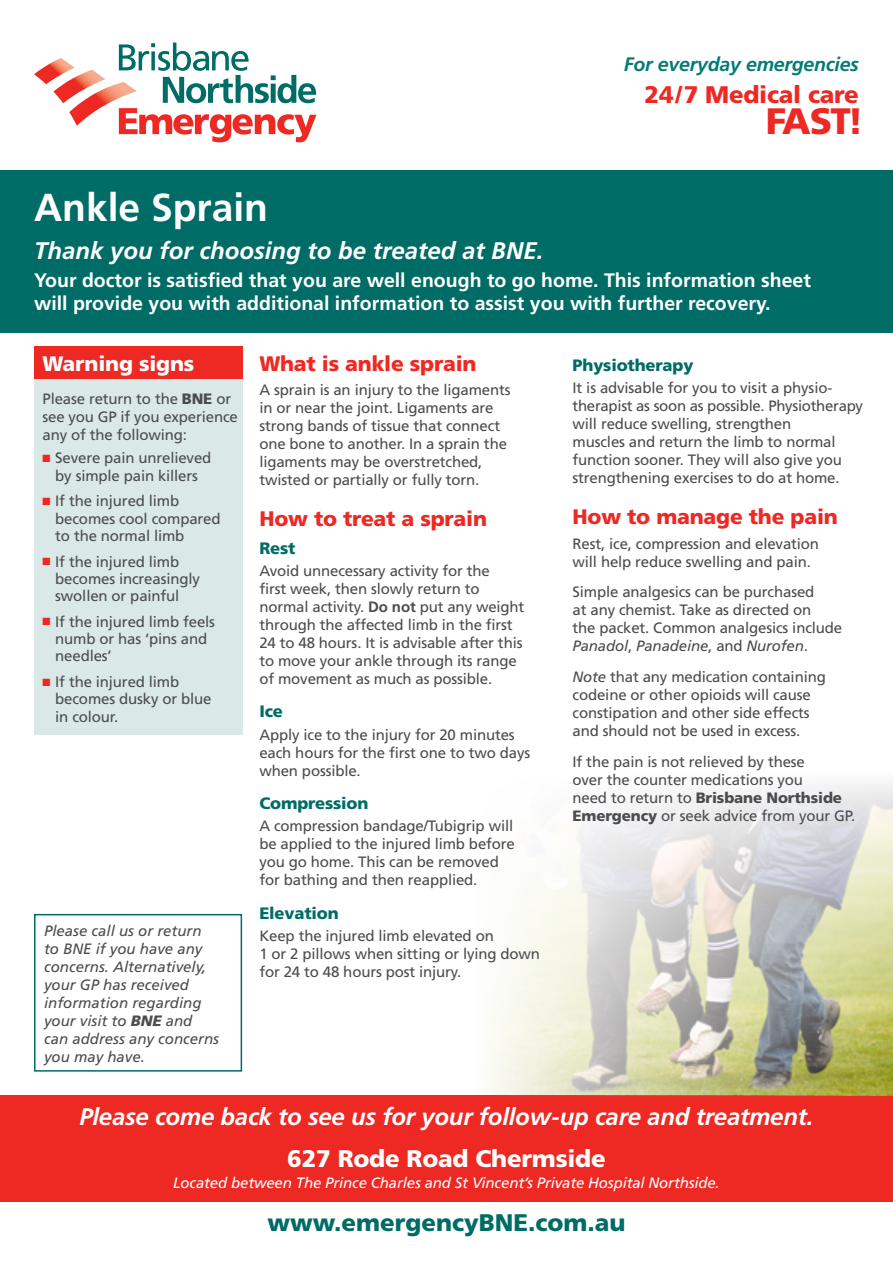
<style>
.page{position:relative;width:893px;height:1263px;background:#fff}
.page>*{position:absolute;margin:0;border:0;box-sizing:border-box;transform-origin:0 0}
.Main_Heading{font:700 39px "Frutiger";color:#fff}
.t1{font:900 36.75px "Frutiger";color:#ee2823}
.t2{font:italic 700 24px "Frutiger";letter-spacing:-.01em;color:#fff}
.t3{font:900 24px "Frutiger";color:#006c66}
.t4{font:900 24px "Frutiger";letter-spacing:-.01em;color:#fff}
.t5{font:900 24px "Frutiger";letter-spacing:-.01em;color:#ee2823}
.Subhead_RED{font:900 21px "Frutiger";letter-spacing:-.01em;color:#ee2823}
.SAFTEY_TIPS{font:900 21px "Frutiger";letter-spacing:-.01em;color:#fff}
.t6{font:700 19.5px/23.2px "Frutiger";color:#fff}
.t7{font:italic 700 19.5px "Frutiger";letter-spacing:-.01em;color:#047b77}
.Subhead_GREEN{font:900 16.5px "Frutiger";letter-spacing:-.01em;color:#006c66}
.Body_text{font:15px/18px "Frutiger";letter-spacing:-.01em;color:#4b4c4d}
.t8{font:italic 15px/18px "Frutiger";color:#4b4c4d}
.t9{font:italic 15px "Frutiger";letter-spacing:-.01em;color:#fff}
.Body_BEFORE{font:15px/18px "Frutiger";letter-spacing:-.01em;color:#4b4c4d}
.s1{font-weight:900}
.s2{color:#ee2823}
.s3{font-weight:700}
.s4{font-style:italic}
</style>
<div class="page">
<div style="left:0;top:170px;width:893px;height:163px;background:#006c66"></div>
<svg style="left:34px;top:43px;width:282px;height:99px"></svg>
<div style="left:0;top:1095px;width:893px;height:106px;background:#ee2823"></div>
<img style="left:488px;top:783px;width:404px;height:312px">
<div style="left:34px;top:914px;width:208px;height:157px;border:2px solid #006c66"></div>
<div style="left:34px;top:346px;width:208px;height:33px;background:#ee2823"></div>
<div style="left:34px;top:379px;width:208px;height:355px;background:#dbe8e8"></div>
<p class="Main_Heading" style="left:34px;top:184px;width:236px">Ankle Sprain</p>
<h3 class="t7" style="left:624px;top:52px;width:237px">For everyday emergencies</h3>
<h3 class="t5" style="left:645px;top:80px;width:216px">24/7 Medical care</h3>
<h2 class="t1" style="left:766px;top:99px;width:100px">FAST!</h2>
<h3 class="t2" style="left:34px;top:237px;width:511px">Thank you for choosing to be treated at BNE.</h3>
<h3 class="t6" style="left:34px;top:268px;width:778px">Your doctor is satisfied that you are well enough to go home. This information sheet will provide you with additional information to assist you with further recovery.</h3>
<p class="SAFTEY_TIPS" style="left:43px;top:351px;width:153px">Warning signs</p>
<p class="Body_BEFORE" style="left:43px;top:390px;width:197px">Please return to the <span class="s1">BNE</span> or see you GP if you experience any of the following:</p>
<p class="Body_text" style="left:43px;top:450px;width:170px;line-height:17.2px;text-align:center"><span class="s2">■</span> Severe pain unrelieved by simple pain killers</p>
<p class="Body_text" style="left:55px;top:493px;width:167px;line-height:17.2px;text-indent:-13px"><span class="s2">■</span> If the injured limb becomes cool compared to the normal limb</p>
<p class="Body_text" style="left:55px;top:553px;width:146px;line-height:17.2px;text-indent:-13px"><span class="s2">■</span> If the injured limb becomes increasingly swollen or painful</p>
<p class="Body_text" style="left:55px;top:613px;width:161px;line-height:17.2px;text-indent:-13px"><span class="s2">■</span> If the injured limb feels numb or has ‘pins and needles’</p>
<p class="Body_text" style="left:55px;top:673px;width:158px;line-height:17.2px;text-indent:-13px"><span class="s2">■</span> If the injured limb becomes dusky or blue in colour.</p>
<p class="t8" style="left:44px;top:921px;width:177px">Please call us or return to BNE if you have any concerns. Alternatively, your GP has received information regarding your visit to <span class="s1">BNE</span> and can address any concerns you may have.</p>
<p class="Subhead_RED" style="left:259px;top:351px;width:219px">What is ankle sprain</p>
<p class="Body_text" style="left:259px;top:381px;width:253px">A sprain is an injury to the ligaments in or near the joint. Ligaments are strong bands of tissue that connect one bone to another. In a sprain the ligaments may be overstretched, twisted or partially or fully torn.</p>
<p class="Subhead_RED" style="left:259px;top:506px;width:229px">How to treat a sprain</p>
<p class="Subhead_GREEN" style="left:259px;top:538px;width:38px">Rest</p>
<p class="Body_text" style="left:259px;top:562px;width:267px">Avoid unnecessary activity for the<br>first week, then slowly return to normal activity. <span class="s3">Do not</span> put any weight through the affected limb in the first 24 to 48 hours. It is advisable after this to move your ankle through its range of movement as much as possible.</p>
<p class="Subhead_GREEN" style="left:259px;top:702px;width:25px">Ice</p>
<p class="Body_text" style="left:259px;top:725px;width:272px">Apply ice to the injury for 20 minutes each hours for the first one to two days when possible.</p>
<p class="Subhead_GREEN" style="left:259px;top:793px;width:111px">Compression</p>
<p class="Body_text" style="left:259px;top:817px;width:257px">A compression bandage/Tubigrip will be applied to the injured limb before you go home. This can be removed for bathing and then reapplied.</p>
<p class="Subhead_GREEN" style="left:259px;top:903px;width:81px">Elevation</p>
<p class="Body_text" style="left:259px;top:927px;width:282px">Keep the injured limb elevated on<br>1 or 2 pillows when sitting or lying down for 24 to 48 hours post injury.</p>
<p class="Subhead_GREEN" style="left:573px;top:355px;width:122px">Physiotherapy</p>
<p class="Body_text" style="left:573px;top:379px;width:292px">It is advisable for you to visit a physio&shy;therapist as soon as possible. Physiotherapy will reduce swelling, strengthen<br>muscles and return the limb to normal function sooner. They will also give you strengthening exercises to do at home.</p>
<p class="Subhead_RED" style="left:573px;top:504px;width:267px">How to manage the pain</p>
<p class="Body_text" style="left:573px;top:534px;width:248px">Rest, ice, compression and elevation will help reduce swelling and pain.</p>
<p class="Body_text" style="left:573px;top:583px;width:271px">Simple analgesics can be purchased<br>at any chemist. Take as directed on<br>the packet. Common analgesics include <span class="s4">Panadol</span>, <span class="s4">Panadeine</span>, and <span class="s4">Nurofen</span>.</p>
<p class="Body_text" style="left:573px;top:668px;width:255px"><span class="s4">Note</span> that any medication containing codeine or other opioids will cause constipation and other side effects and should not be used in excess.</p>
<p class="Body_text" style="left:573px;top:753px;width:284px">If the pain is not relieved by these<br>over the counter medications you<br>need to return to <span class="s1">Brisbane Northside Emergency</span> or seek advice from your GP.</p>
<h3 class="t2" style="left:79px;top:1102px;width:736px">Please come back to see us for your follow-up care and treatment.</h3>
<h3 class="t4" style="left:287px;top:1144px;width:320px">627 Rode Road Chermside</h3>
<p class="t9" style="left:173px;top:1174px;width:548px">Located between The Prince Charles and St Vincent’s Private Hospital Northside.</p>
<h3 class="t3" style="left:267px;top:1208px;width:360px">www.emergencyBNE.com.au</h3>
</div>
